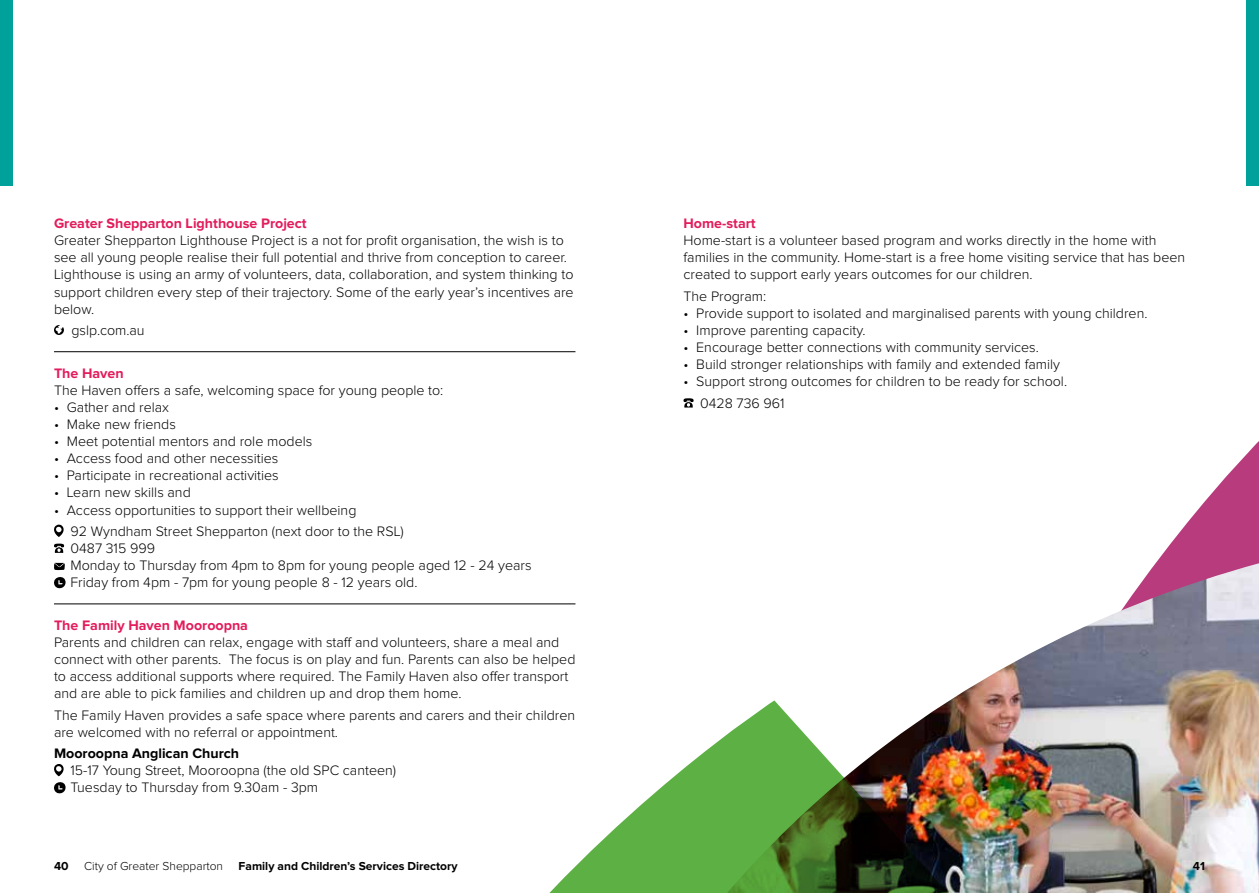
<style>
.page{position:relative;width:1259px;height:893px;background:#fff}
.page>*{position:absolute;margin:0;border:0;box-sizing:border-box;transform-origin:0 0}
.t1{font:300 14.25px/17.1px "Proxima Nova";color:#000}
.t2{font:700 14.25px "Proxima Nova";color:#e31c5c}
.t3{font:700 14.25px "Proxima Nova";color:#000}
.t4{font:700 12px "Proxima Nova";color:#000}
.t5{font:300 12px "Proxima Nova";color:#000}
</style>
<div class="page">
<div style="left:0;top:0;width:13px;height:186px;background:#00a19a"></div>
<div style="left:1246px;top:0;width:13px;height:186px;background:#00a19a"></div>
<hr style="left:54px;top:351px;width:521px;height:1px;background:#000">
<hr style="left:54px;top:603px;width:521px;height:1px;background:#000">
<svg style="left:54px;top:325px;width:10px;height:10px"></svg>
<svg style="left:54px;top:525px;width:10px;height:12px"></svg>
<svg style="left:54px;top:544px;width:10px;height:9px"></svg>
<svg style="left:54px;top:563px;width:12px;height:26px"></svg>
<svg style="left:54px;top:764px;width:12px;height:30px"></svg>
<svg style="left:683px;top:398px;width:11px;height:10px"></svg>
<svg style="left:1156px;top:441px;width:103px;height:122px;fill:#b73b7d"></svg>
<img style="left:950px;top:563px;width:309px;height:330px">
<img style="left:549px;top:700px;width:492px;height:193px">
<p class="t2" style="left:54px;top:217px;width:254px">Greater Shepparton Lighthouse Project</p>
<p class="t1" style="left:54px;top:233px;width:521px">Greater Shepparton Lighthouse Project is a not for profit organisation, the wish is to see all young people realise their full potential and thrive from conception to career.<br>Lighthouse is using an army of volunteers, data, collaboration, and system thinking to support children every step of their trajectory. Some of the early year’s incentives are below.</p>
<p class="t1" style="left:71px;top:322px;width:75px">gslp.com.au</p>
<p class="t2" style="left:54px;top:366px;width:71px">The Haven</p>
<p class="t1" style="left:54px;top:382px;width:391px">The Haven offers a safe, welcoming space for young people to:</p>
<p class="t1" style="left:54px;top:399px;width:117px">• Gather and relax</p>
<p class="t1" style="left:54px;top:416px;width:123px">• Make new friends</p>
<p class="t1" style="left:54px;top:433px;width:260px">• Meet potential mentors and role models</p>
<p class="t1" style="left:54px;top:450px;width:226px">• Access food and other necessities</p>
<p class="t1" style="left:54px;top:468px;width:226px">• Participate in recreational activities</p>
<p class="t1" style="left:54px;top:485px;width:138px">• Learn new skills and</p>
<p class="t1" style="left:70px;top:500px;width:335px;line-height:21.3px;text-indent:-16px">• Access opportunities to support their wellbeing<br>92 Wyndham Street Shepparton (next door to the RSL)</p>
<p class="t1" style="left:70px;top:540px;width:462px">0487 315 999<br>Monday to Thursday from 4pm to 8pm for young people aged 12 - 24 years<br>Friday from 4pm - 7pm for young people 8 - 12 years old.</p>
<p class="t2" style="left:54px;top:619px;width:195px">The Family Haven Mooroopna</p>
<p class="t1" style="left:54px;top:634px;width:523px">Parents and children can relax, engage with staff and volunteers, share a meal and connect with other parents. The focus is on play and fun. Parents can also be helped to access additional supports where required. The Family Haven also offer transport and are able to pick families and children up and drop them home.</p>
<p class="t1" style="left:54px;top:707px;width:523px">The Family Haven provides a safe space where parents and carers and their children are welcomed with no referral or appointment.</p>
<p class="t3" style="left:54px;top:747px;width:187px">Mooroopna Anglican Church</p>
<p class="t1" style="left:70px;top:762px;width:327px">15-17 Young Street, Mooroopna (the old SPC canteen)<br>Tuesday to Thursday from 9.30am - 3pm</p>
<p class="t2" style="left:683px;top:217px;width:74px">Home-start</p>
<p class="t1" style="left:683px;top:233px;width:503px">Home-start is a volunteer based program and works directly in the home with families in the community. Home-start is a free home visiting service that has been created to support early years outcomes for our children.</p>
<p class="t1" style="left:683px;top:288px;width:84px">The Program:</p>
<p class="t1" style="left:683px;top:305px;width:465px">• Provide support to isolated and marginalised parents with young children.</p>
<p class="t1" style="left:683px;top:322px;width:183px">• Improve parenting capacity.</p>
<p class="t1" style="left:683px;top:339px;width:357px">• Encourage better connections with community services.</p>
<p class="t1" style="left:683px;top:356px;width:378px">• Build stronger relationships with family and extended family</p>
<p class="t1" style="left:700px;top:371px;width:369px;line-height:21.3px;text-indent:-17px">• Support strong outcomes for children to be ready for school.<br>0428 736 961</p>
<p class="t4" style="left:54px;top:860px;width:16px">40</p>
<p class="t5" style="left:84px;top:860px;width:140px">City of Greater Shepparton</p>
<p class="t4" style="left:239px;top:860px;width:220px">Family and Children’s Services Directory</p>
<p class="t4" style="left:1192px;top:860px;width:14px">41</p>
</div>
